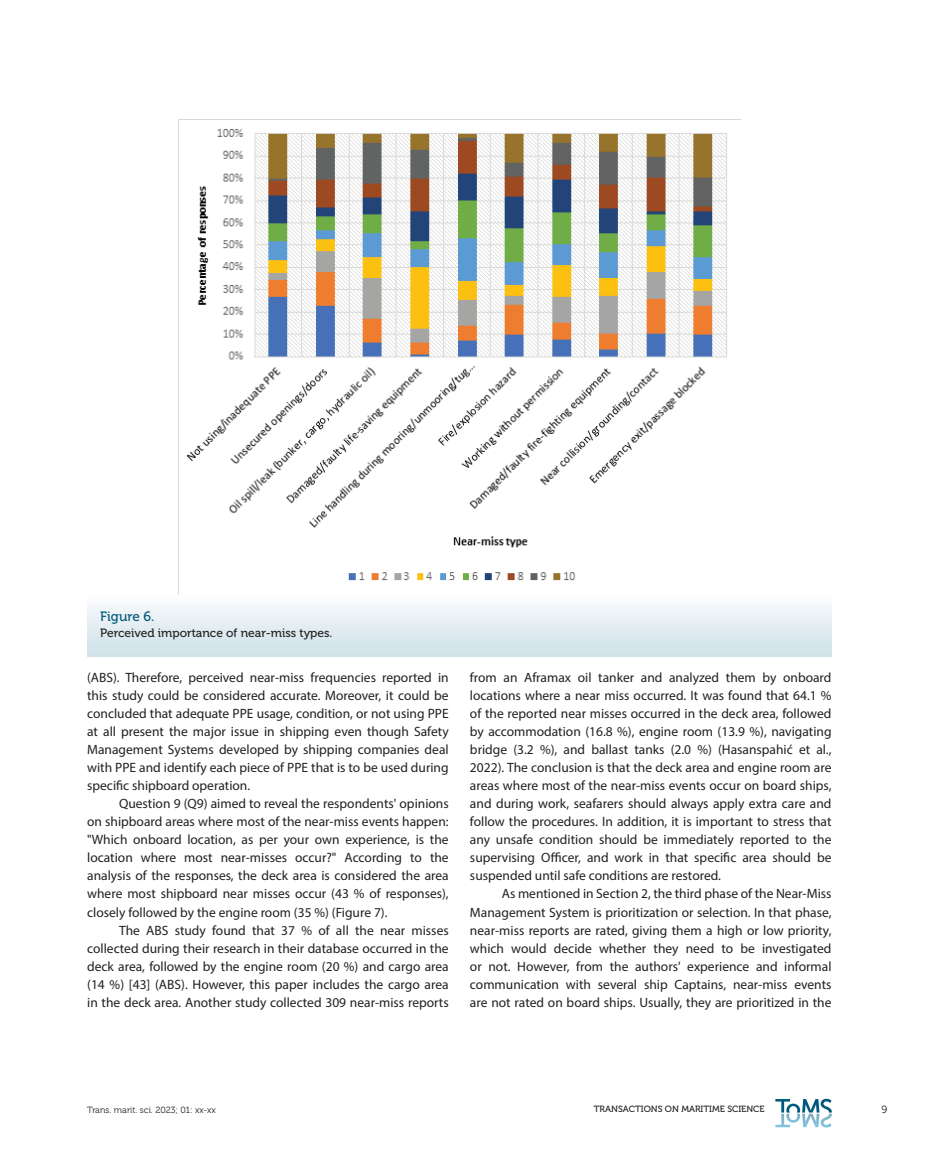
<style>
.page{position:relative;width:940px;height:1153px;background:#fff}
.page>*{position:absolute;margin:0;border:0;box-sizing:border-box;transform-origin:0 0}
.Body_text{font:13.5px/18px "Myriad Pro";color:#231f20;text-align:justify}
.Figure{font:13.5px "Museo 500";color:#00597c}
.Figure-2{font:12px "Museo 500";color:#231f20}
.t1{font:10.5px "Museo 300";color:#231f20}
.t2{font:9px "Museo 300";color:#231f20}
.t3{font:9px "Museo 500";color:#231f20}
</style>
<div class="page">
<svg style="left:775px;top:1098px;width:57px;height:29px"></svg>
<img style="left:178px;top:119px;width:562px;height:475px">
<div style="left:87px;top:594px;width:744px;height:63px;background:linear-gradient(to bottom,#fdfdfe,#cce0e8)"></div>
<p class="Figure" style="left:100px;top:608px;width:55px">Figure 6.</p>
<p class="Figure-2" style="left:100px;top:626px;width:234px">Perceived importance of near-miss types.</p>
<p class="Body_text" style="left:87px;top:668px;width:363px">(ABS). Therefore, perceived near-miss frequencies reported in this study could be considered accurate. Moreover, it could be concluded that adequate PPE usage, condition, or not using PPE at all present the major issue in shipping even though Safety Management Systems developed by shipping companies deal with PPE and identify each piece of PPE that is to be used during specific shipboard operation.</p>
<p class="Body_text" style="left:87px;top:794px;width:363px;text-indent:32px">Question 9 (Q9) aimed to reveal the respondents' opinions on shipboard areas where most of the near-miss events happen: "Which onboard location, as per your own experience, is the location where most near-misses occur?" According to the analysis of the responses, the deck area is considered the area where most shipboard near misses occur (43 % of responses), closely followed by the engine room (35 %) (Figure 7).</p>
<p class="Body_text" style="left:87px;top:920px;width:363px;text-indent:32px">The ABS study found that 37 % of all the near misses collected during their research in their database occurred in the deck area, followed by the engine room (20 %) and cargo area (14 %) [43] (ABS). However, this paper includes the cargo area in the deck area. Another study collected 309 near-miss reports</p>
<p class="Body_text" style="left:470px;top:668px;width:363px">from an Aframax oil tanker and analyzed them by onboard locations where a near miss occurred. It was found that 64.1 % of the reported near misses occurred in the deck area, followed by accommodation (16.8 %), engine room (13.9 %), navigating bridge (3.2 %), and ballast tanks (2.0 %) (Hasanspahić et al., 2022). The conclusion is that the deck area and engine room are areas where most of the near-miss events occur on board ships, and during work, seafarers should always apply extra care and follow the procedures. In addition, it is important to stress that any unsafe condition should be immediately reported to the supervising Officer, and work in that specific area should be suspended until safe conditions are restored.</p>
<p class="Body_text" style="left:470px;top:884px;width:363px;text-indent:32px">As mentioned in Section 2, the third phase of the Near-Miss Management System is prioritization or selection. In that phase, near-miss reports are rated, giving them a high or low priority, which would decide whether they need to be investigated or not. However, from the authors' experience and informal communication with several ship Captains, near-miss events are not rated on board ships. Usually, they are prioritized in the</p>
<p class="t2" style="left:87px;top:1104px;width:130px">Trans. marit. sci. 2023; 01: xx-xx</p>
<p class="t3" style="left:594px;top:1104px;width:172px">TRANSACTIONS ON MARITIME SCIENCE</p>
<p class="t1" style="left:881px;top:1103px;width:7px">9</p>
</div>
